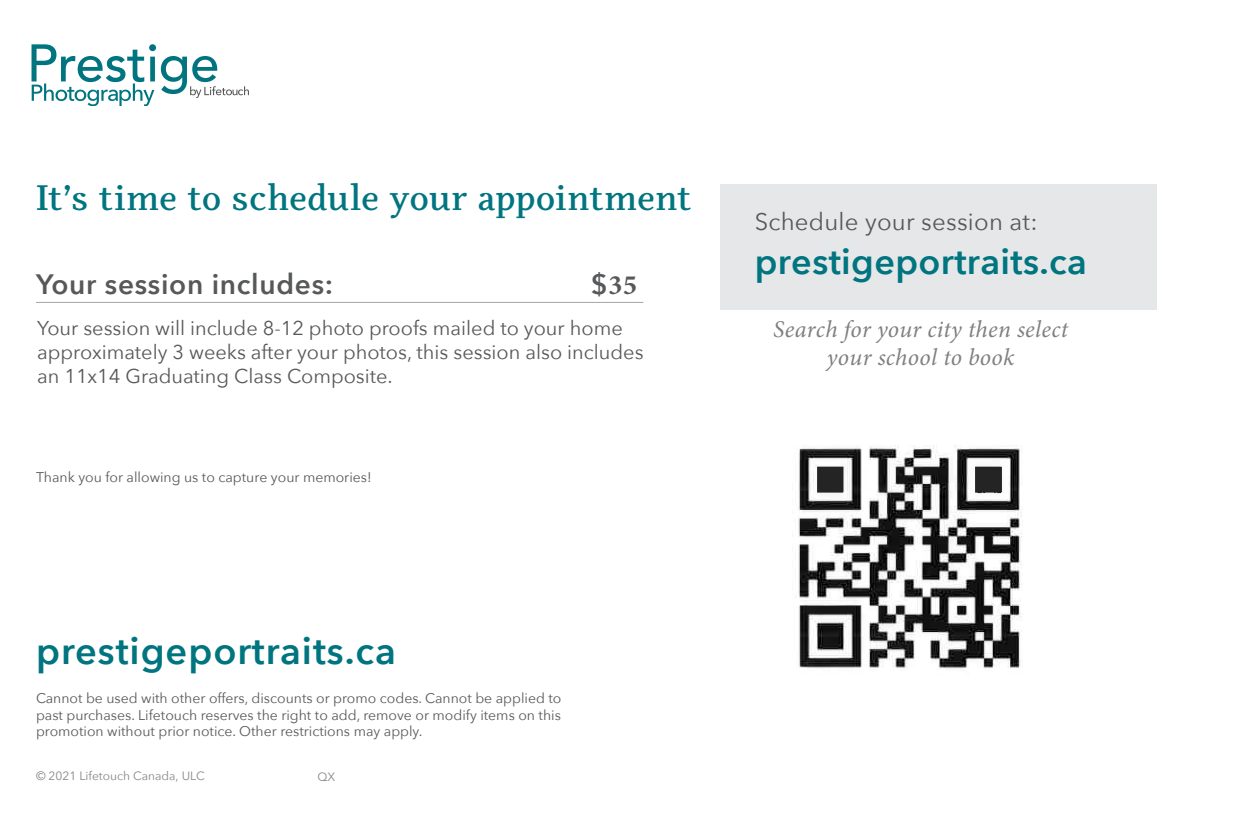
<style>
.page{position:relative;width:1260px;height:828px;background:#fff}
.page>*{position:absolute;margin:0;border:0;box-sizing:border-box;transform-origin:0 0}
.t1{font:600 38px "Avenir Next";letter-spacing:.025em;color:#007580}
.t2{font:600 36px "Odile";letter-spacing:.015em;color:#007580}
.t3{font:600 36px "Avenir Next";letter-spacing:.01em;color:#007580}
.t4{font:600 28px "Avenir Next";letter-spacing:.025em;color:#57585a}
.t5{font:700 28px "Minion Pro";color:#57585a}
.t6{font:italic 24px/28.8px "Minion Pro";letter-spacing:.015em;color:#808080;text-align:center}
.t7{font:24px "Avenir Next";letter-spacing:.01em;color:#57585a}
.t8{font:20px/24px "Avenir Next";color:#57585a}
.t9{font:14px/16.8px "Avenir Next";color:#57585a;text-align:justify}
.t10{font:12px "Avenir Next";color:#848689}
.s1{font-family:"Avenir Next";font-weight:600}
</style>
<div class="page">
<div style="left:721px;top:184px;width:436px;height:126px;background:#e6e7e9"></div>
<hr style="left:36px;top:302px;width:607px;height:1px;background:#a4a5a9">
<svg style="left:32px;top:45px;width:217px;height:61px"></svg>
<img style="left:795px;top:445px;width:228px;height:224px">
<p class="t2" style="left:36px;top:174px;width:657px">It’s time to schedule your appointment</p>
<p class="t5" style="left:591px;top:265px;width:48px"><span class="s1">$</span>35</p>
<p class="t4" style="left:36px;top:267px;width:299px">Your session includes:</p>
<p class="t8" style="left:37px;top:316px;width:608px">Your session will include 8-12 photo proofs mailed to your home approximately 3 weeks after your photos, this session also includes an 11x14 Graduating Class Composite.</p>
<p class="t9" style="left:36px;top:469px;width:337px">Thank you for allowing us to capture your memories!</p>
<p class="t1" style="left:36px;top:627px;width:361px">prestigeportraits.ca</p>
<p class="t9" style="left:36px;top:689px;width:527px">Cannot be used with other offers, discounts or promo codes. Cannot be applied to past purchases. Lifetouch reserves the right to add, remove or modify items on this promotion without prior notice. Other restrictions may apply.</p>
<p class="t10" style="left:36px;top:769px;width:170px">© 2021 Lifetouch Canada, ULC</p>
<p class="t10" style="left:317px;top:770px;width:19px">QX</p>
<p class="t7" style="left:755px;top:207px;width:284px">Schedule your session at:</p>
<p class="t3" style="left:755px;top:239px;width:334px">prestigeportraits.ca</p>
<p class="t6" style="left:773px;top:315px;width:297px">Search for your city then select your school to book</p>
</div>
